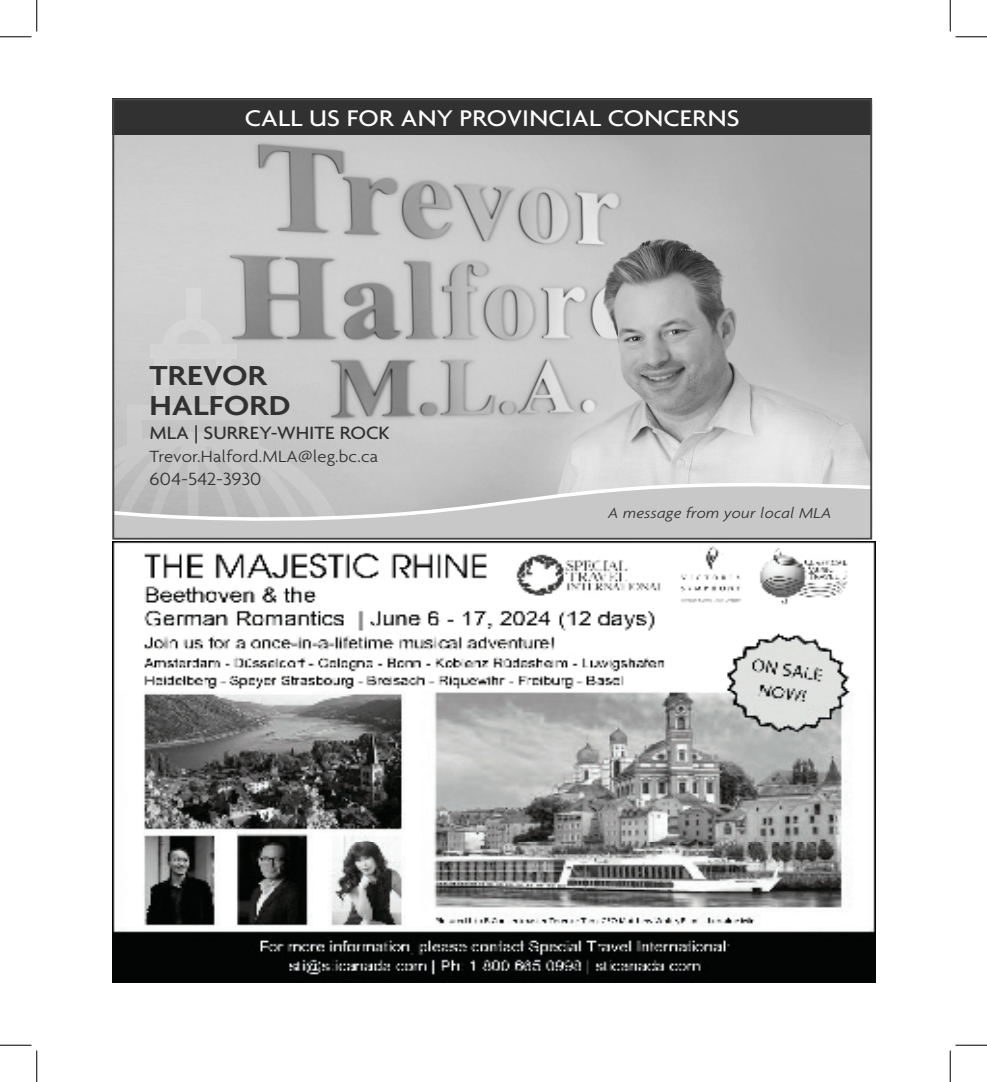
<style>
.page{position:relative;width:987px;height:1082px;background:#fff}
.page>*{position:absolute;margin:0;border:0;box-sizing:border-box;transform-origin:0 0}
.t1{font:600 29.75px/29.8px "Agenda";color:#313131;scale:1.14 1}
.t2{font:24.5px "Agenda";letter-spacing:.01em;color:#fff;scale:1.1 1}
.t3{font:500 19.25px "Agenda";color:#313131;scale:1.08 1}
.t4{font:300 19.07px "Agenda";color:#313131;scale:1.08 1}
.t5{font:300 17.5px "Agenda";letter-spacing:.01em;color:#313131;scale:1.08 1}
.t6{font:italic 300 15.75px "Agenda";letter-spacing:.01em;color:#313131;scale:1.1 1}
</style>
<div class="page">
<img style="left:115px;top:135px;width:754px;height:339px">
<div style="left:150px;top:344px;width:86px;height:15px;background:#d4d4d4"></div>
<div style="left:154px;top:346px;width:15px;height:65px;background:#d1d1d1"></div>
<div style="left:186px;top:288px;width:14px;height:40px;background:#d7d7d7"></div>
<div style="left:128px;top:405px;width:14px;height:44px;background:#cbcbcb"></div>
<div style="left:244px;top:405px;width:15px;height:45px;background:#cecece"></div>
<div style="left:217px;top:346px;width:14px;height:65px;background:#d1d1d1"></div>
<div style="left:128px;top:405px;width:131px;height:15px;background:#cecece"></div>
<div style="left:163px;top:318px;width:59px;height:26px;background:#d3d3d3"></div>
<svg style="left:112px;top:432px;width:232px;height:112px;background:#c6c6c6"></svg>
<div style="left:112px;top:99px;width:760px;height:36px;background:#313131"></div>
<svg style="left:115px;top:474px;width:754px;height:3px;background:#cdcdcd"></svg>
<svg style="left:115px;top:477px;width:754px;height:59px;background:#c9c9c9"></svg>
<div style="left:112px;top:99px;width:760px;height:440px;border:2px solid #474747"></div>
<img style="left:113px;top:541px;width:762px;height:441px">
<hr style="left:0;top:36px;width:32px;height:1px;background:#000">
<hr style="left:956px;top:36px;width:31px;height:1px;background:#000">
<hr style="left:0;top:1044px;width:32px;height:1px;background:#000">
<hr style="left:956px;top:1044px;width:31px;height:1px;background:#000">
<hr style="left:36px;top:0;width:1px;height:32px;background:#000">
<hr style="left:36px;top:1050px;width:1px;height:32px;background:#000">
<hr style="left:950px;top:0;width:1px;height:32px;background:#000">
<hr style="left:950px;top:1050px;width:1px;height:32px;background:#000">
<p class="t2" style="left:245px;top:103px;width:451px">CALL US FOR ANY PROVINCIAL CONCERNS</p>
<p class="t1" style="left:150px;top:360px;width:125px">TREVOR<br>HALFORD</p>
<p class="t3" style="left:150px;top:421px;width:224px">MLA | SURREY-WHITE ROCK</p>
<p class="t5" style="left:150px;top:446px;width:213px">Trevor.Halford.MLA@leg.bc.ca</p>
<p class="t4" style="left:150px;top:467px;width:105px">604-542-3930</p>
<p class="t6" style="left:608px;top:503px;width:204px">A message from your local MLA</p>
</div>
